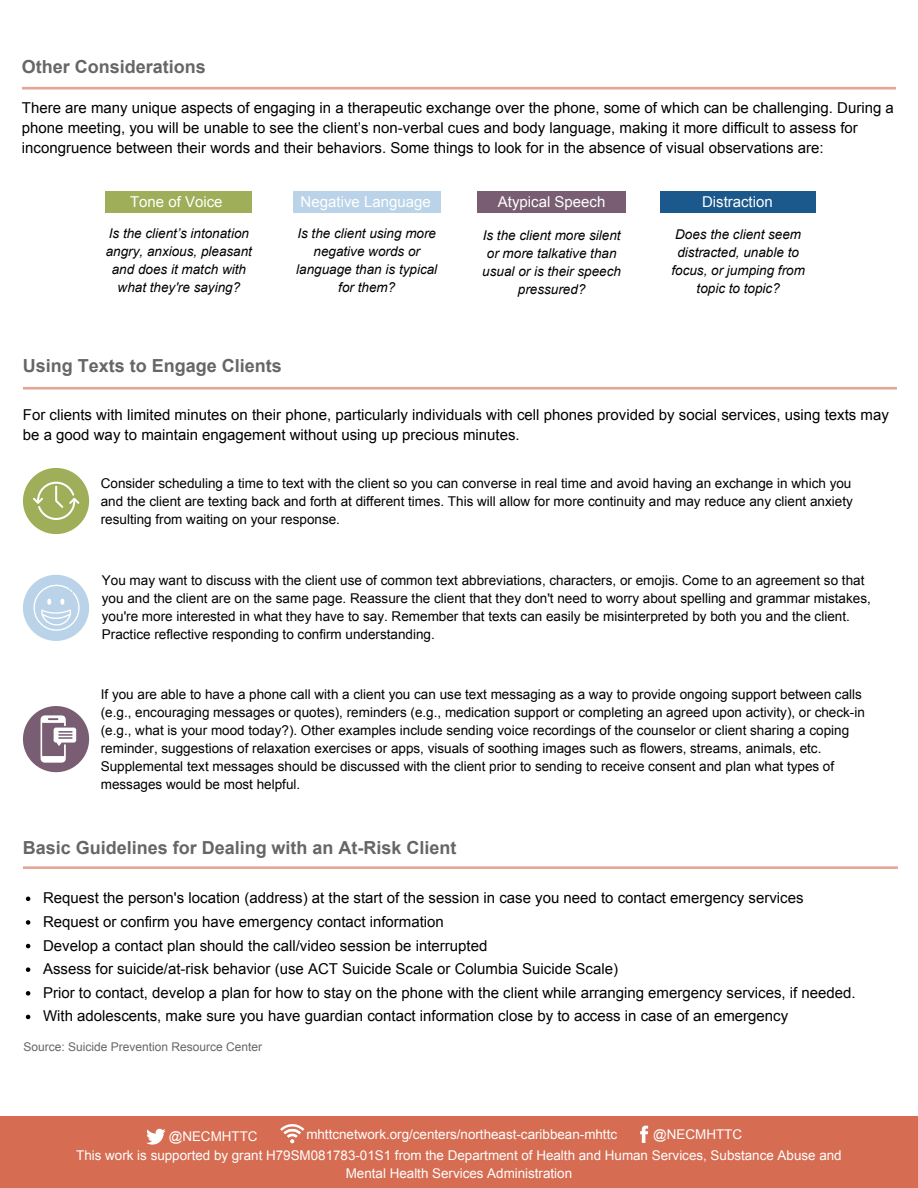
<style>
.page{position:relative;width:918px;height:1188px;background:#fff}
.page>*{position:absolute;margin:0;border:0;box-sizing:border-box;transform-origin:0 0}
.t1{font:700 18px "Arial";color:#666}
.t2{font:15px/23.7px "Arial";color:#000}
.t3{font:15px "Arial";color:#fff}
.t4{font:13.5px/18px "Arial";color:#000}
.t5{font:italic 13.5px/18px "Arial";color:#000;text-align:center}
.t6{font:13.35px/21.1px "Arial";color:#fff}
.t7{font:12px "Arial";color:#666}
</style>
<div class="page">
<div style="left:0;top:1116px;width:918px;height:72px;background:#d66d52"></div>
<svg style="left:146px;top:1129px;width:20px;height:16px"></svg>
<svg style="left:640px;top:1126px;width:8px;height:17px"></svg>
<svg style="left:280px;top:1124px;width:24px;height:19px"></svg>
<svg style="left:23px;top:387px;width:874px;height:3px;background:#e9b2a3"></svg>
<svg style="left:23px;top:468px;width:66px;height:66px"></svg>
<svg style="left:23px;top:575px;width:66px;height:66px"></svg>
<svg style="left:23px;top:706px;width:66px;height:66px"></svg>
<svg style="left:22px;top:87px;width:874px;height:3px;background:#e9b3a5"></svg>
<div style="left:106px;top:191px;width:146px;height:22px;background:#9fae58"></div>
<div style="left:293px;top:191px;width:148px;height:22px;background:#bad3e8"></div>
<div style="left:478px;top:191px;width:148px;height:22px;background:#795d72"></div>
<div style="left:660px;top:191px;width:156px;height:22px;background:#1b598c"></div>
<svg style="left:23px;top:866px;width:875px;height:3px;background:#e8b0a1"></svg>
<svg style="left:26px;top:897px;width:4px;height:4px"></svg>
<svg style="left:26px;top:920px;width:4px;height:5px"></svg>
<svg style="left:26px;top:944px;width:4px;height:4px"></svg>
<svg style="left:26px;top:967px;width:4px;height:5px"></svg>
<svg style="left:26px;top:991px;width:4px;height:5px"></svg>
<svg style="left:26px;top:1015px;width:4px;height:4px"></svg>
<h1 class="t1" style="left:22px;top:57px;width:185px">Other Considerations</h1>
<p class="t2" style="left:22px;top:97px;width:873px;line-height:20.2px">There are many unique aspects of engaging in a therapeutic exchange over the phone, some of which can be challenging. During a phone meeting, you will be unable to see the client’s non-verbal cues and body language, making it more difficult to assess for incongruence between their words and their behaviors. Some things to look for in the absence of visual observations are:</p>
<p class="t3" style="left:130px;top:193px;width:94px">Tone of Voice</p>
<p class="t5" style="left:106px;top:224px;width:148px">Is the client’s intonation angry, anxious, pleasant and does it match with what they're saying?</p>
<p class="t3" style="left:498px;top:193px;width:109px">Atypical Speech</p>
<p class="t5" style="left:482px;top:226px;width:140px">Is the client more silent or more talkative than usual or is their speech pressured?</p>
<p class="t3" style="left:301px;top:193px;width:132px">Negative Language</p>
<p class="t5" style="left:296px;top:224px;width:143px">Is the client using more negative words or language than is typical for them?</p>
<p class="t3" style="left:702px;top:193px;width:72px">Distraction</p>
<p class="t5" style="left:671px;top:225px;width:135px">Does the client seem distracted, unable to focus, or jumping from topic to topic?</p>
<h1 class="t1" style="left:23px;top:356px;width:260px">Using Texts to Engage Clients</h1>
<p class="t2" style="left:23px;top:404px;width:867px;line-height:20.2px">For clients with limited minutes on their phone, particularly individuals with cell phones provided by social services, using texts may be a good way to maintain engagement without using up precious minutes.</p>
<p class="t4" style="left:101px;top:474px;width:754px;text-align:justify">Consider scheduling a time to text with the client so you can converse in real time and avoid having an exchange in which you and the client are texting back and forth at different times. This will allow for more continuity and may reduce any client anxiety resulting from waiting on your response.</p>
<p class="t4" style="left:102px;top:572px;width:770px">You may want to discuss with the client use of common text abbreviations, characters, or emojis. Come to an agreement so that you and the client are on the same page. Reassure the client that they don't need to worry about spelling and grammar mistakes, you're more interested in what they have to say. Remember that texts can easily be misinterpreted by both you and the client.<br>Practice reflective responding to confirm understanding.</p>
<p class="t4" style="left:101px;top:685px;width:766px">If you are able to have a phone call with a client you can use text messaging as a way to provide ongoing support between calls (e.g., encouraging messages or quotes), reminders (e.g., medication support or completing an agreed upon activity), or check-in (e.g., what is your mood today?). Other examples include sending voice recordings of the counselor or client sharing a coping reminder, suggestions of relaxation exercises or apps, visuals of soothing images such as flowers, streams, animals, etc.<br>Supplemental text messages should be discussed with the client prior to sending to receive consent and plan what types of messages would be most helpful.</p>
<h1 class="t1" style="left:23px;top:838px;width:435px">Basic Guidelines for Dealing with an At-Risk Client</h1>
<p class="t2" style="left:43px;top:886px;width:814px">Request the person's location (address) at the start of the session in case you need to contact emergency services Request or confirm you have emergency contact information<br>Develop a contact plan should the call/video session be interrupted<br>Assess for suicide/at-risk behavior (use ACT Suicide Scale or Columbia Suicide Scale)<br>Prior to contact, develop a plan for how to stay on the phone with the client while arranging emergency services, if needed.<br>With adolescents, make sure you have guardian contact information close by to access in case of an emergency</p>
<p class="t7" style="left:24px;top:1040px;width:240px">Source: Suicide Prevention Resource Center</p>
<p class="t6" style="left:76px;top:1123px;width:767px;text-indent:577px">@NECMHTTC<br>This work is supported by grant H79SM081783-01S1 from the Department of Health and Human Services, Substance Abuse and</p>
<p class="t6" style="left:346px;top:1163px;width:228px">Mental Health Services Administration</p>
<p class="t6" style="left:169px;top:1126px;width:90px">@NECMHTTC</p>
<p class="t6" style="left:306px;top:1123px;width:312px">mhttcnetwork.org/centers/northeast-caribbean-mhttc</p>
</div>
